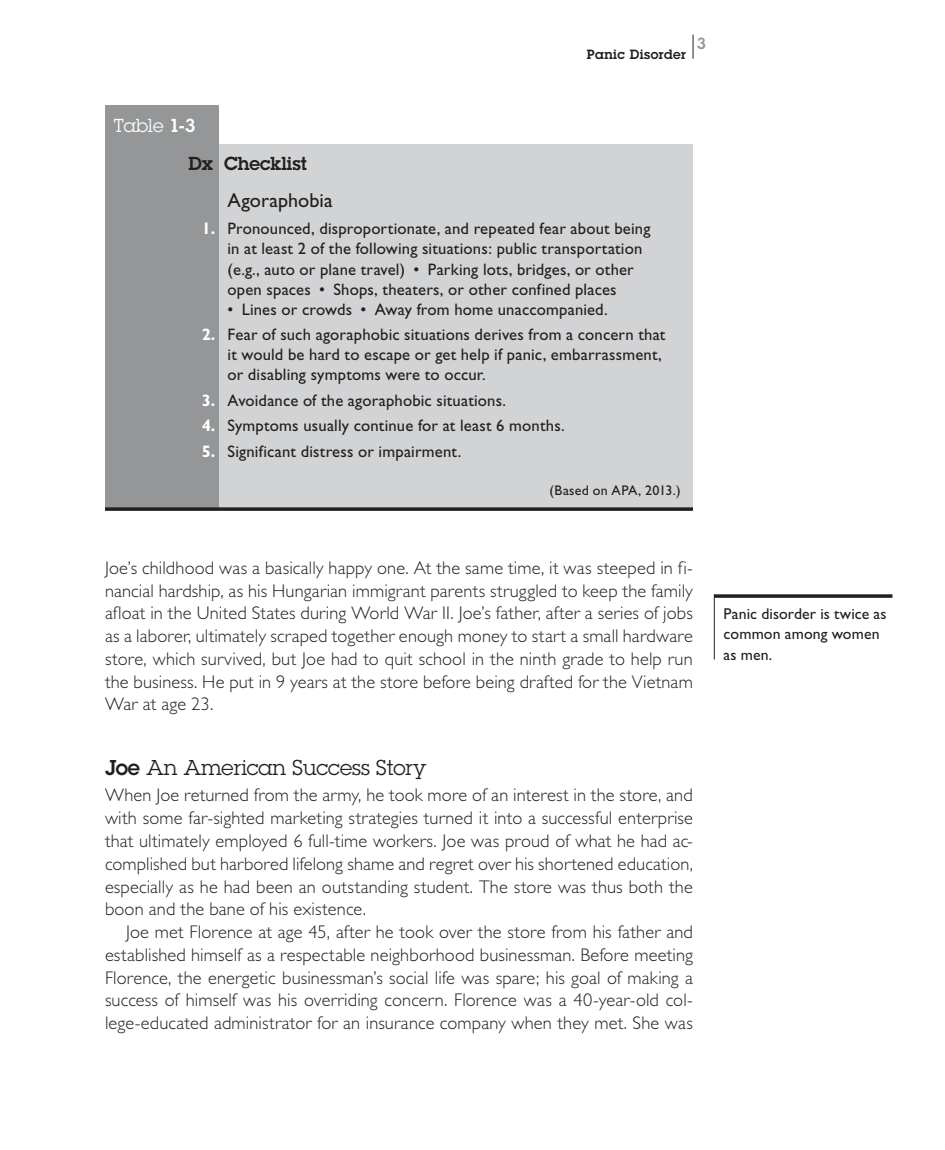
<style>
.page{position:relative;width:945px;height:1150px;background:#fff}
.page>*{position:absolute;margin:0;border:0;box-sizing:border-box;transform-origin:0 0}
.t1{font:21px "Lubalin Graph";color:#231f20}
.t2{font:20.12px "Gill Sans";letter-spacing:.005em;color:#231f20}
.t3{font:300 18.38px/22.8px "Gill Sans";letter-spacing:.01em;color:#231f20;text-align:justify}
.t4{font:600 18.38px/38.5px "Lubalin Graph";letter-spacing:-.01em;color:#231f20}
.t5{font:16.62px/20.1px "Gill Sans";letter-spacing:.01em;color:#231f20}
.t6{font:15.75px/20.1px "Gill Sans";letter-spacing:.01em;color:#231f20}
.t7{font:600 15.75px "Lubalin Graph";color:#949698}
.t8{font:14px "Gill Sans";letter-spacing:.015em;color:#231f20}
.t9{font:600 13.12px "Lubalin Graph";letter-spacing:.03em;color:#231f20}
.s1{font-weight:400;color:#fff}
.s2{color:#fff}
.s3{font-weight:700;color:#fff}
.s4{font-weight:600}
</style>
<div class="page">
<svg style="left:693px;top:35px;width:1px;height:24px"></svg>
<hr style="left:714px;top:594px;width:1px;height:65px;background:#231f20">
<svg style="left:714px;top:594px;width:178px;height:4px"></svg>
<div style="left:219px;top:144px;width:474px;height:363px;background:#d1d3d4"></div>
<div style="left:105px;top:105px;width:114px;height:402px;background:#949698"></div>
<svg style="left:105px;top:507px;width:588px;height:4px;background:#383536"></svg>
<p class="t9" style="left:587px;top:45px;width:101px">Panic Disorder</p>
<p class="t7" style="left:697px;top:33px;width:11px">3</p>
<p class="t4" style="left:188px;top:106px;width:120px;text-indent:-75px"><span class="s1">Table</span> <span class="s2">1-3<br></span>Dx Checklist</p>
<p class="t2" style="left:228px;top:189px;width:107px">Agoraphobia</p>
<p class="t5" style="left:227px;top:219px;width:425px;text-indent:-26px"><span class="s3">1.</span> Pronounced, disproportionate, and repeated fear about being in at least 2 of the following situations: public transportation (e.g., auto or plane travel) • Parking lots, bridges, or other open spaces • Shops, theaters, or other confined places</p>
<p class="t5" style="left:227px;top:299px;width:382px">• Lines or crowds • Away from home unaccompanied.</p>
<p class="t5" style="left:227px;top:325px;width:439px;text-indent:-26px"><span class="s3">2.</span> Fear of such agoraphobic situations derives from a concern that it would be hard to escape or get help if panic, embarrassment, or disabling symptoms were to occur.</p>
<p class="t5" style="left:202px;top:390px;width:306px"><span class="s3">3.</span> Avoidance of the agoraphobic situations.</p>
<p class="t5" style="left:202px;top:416px;width:365px"><span class="s3">4.</span> Symptoms usually continue for at least 6 months.</p>
<p class="t5" style="left:202px;top:441px;width:261px"><span class="s3">5.</span> Significant distress or impairment.</p>
<p class="t8" style="left:549px;top:482px;width:133px">(Based on APA, 2013.)</p>
<p class="t3" style="left:105px;top:557px;width:589px">Joe’s childhood was a basically happy one. At the same time, it was steeped in fi&shy;nancial hardship, as his Hungarian immigrant parents struggled to keep the family afloat in the United States during World War II. Joe’s father, after a series of jobs as a laborer, ultimately scraped together enough money to start a small hardware store, which survived, but Joe had to quit school in the ninth grade to help run the business. He put in 9 years at the store before being drafted for the Vietnam War at age 23.</p>
<p class="t1" style="left:105px;top:754px;width:323px"><span class="s4">Joe</span> An American Success Story</p>
<p class="t3" style="left:105px;top:784px;width:590px">When Joe returned from the army, he took more of an interest in the store, and with some far-sighted marketing strategies turned it into a successful enterprise that ultimately employed 6 full-time workers. Joe was proud of what he had ac&shy;complished but harbored lifelong shame and regret over his shortened education, especially as he had been an outstanding student. The store was thus both the boon and the bane of his existence.</p>
<p class="t3" style="left:105px;top:920px;width:590px;text-indent:21px">Joe met Florence at age 45, after he took over the store from his father and established himself as a respectable neighborhood businessman. Before meeting Florence, the energetic businessman’s social life was spare; his goal of making a success of himself was his overriding concern. Florence was a 40-year-old col&shy;lege-educated administrator for an insurance company when they met. She was</p>
<p class="t6" style="left:724px;top:604px;width:164px">Panic disorder is twice as common among women as men.</p>
</div>
